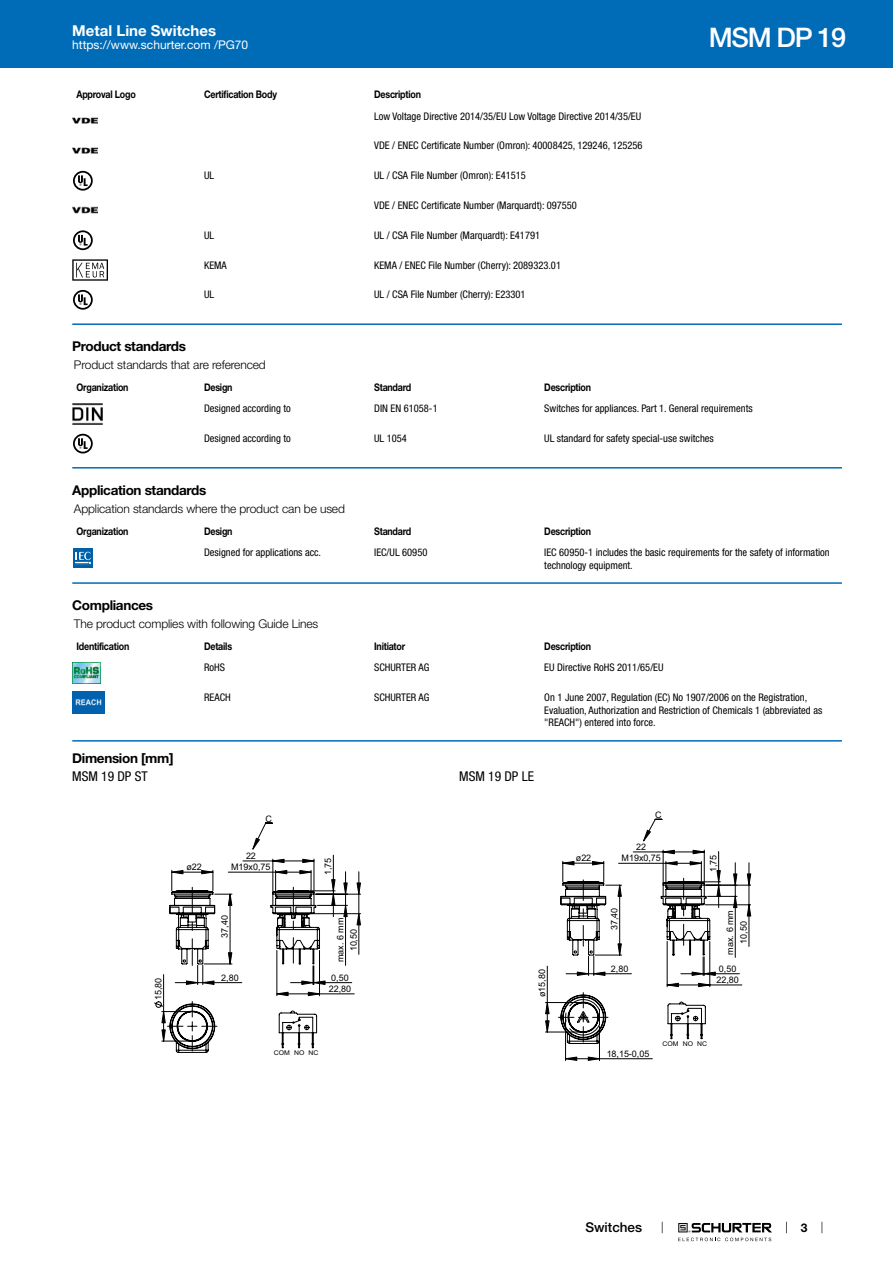
<style>
.page{position:relative;width:893px;height:1263px;background:#fff}
.page>*{position:absolute;margin:0;border:0;box-sizing:border-box;transform-origin:0 0}
.t1{font:500 27px "Helvetica Neue LT";letter-spacing:-.05em;color:#fff}
.t2{font:700 15px "Helvetica Neue LT";color:#fff}
.t3{font:700 13.5px "Helvetica Neue LT";letter-spacing:-.025em;color:#000}
.t4{font:condensed 13.5px "Helvetica Neue LT";color:#000}
.t5{font:500 13.5px "Helvetica Neue LT";color:#000}
.t6{font:300 12px "Helvetica Neue LT";letter-spacing:-.01em;color:#000}
.t7{font:12px "Helvetica Neue LT";color:#fff}
.t8{font:700 12px "Helvetica Neue LT";color:#000}
.t9{font:condensed 10.5px/12.6px "Helvetica Neue LT";color:#000}
.t10{font:700 10.5px "Helvetica Neue LT";letter-spacing:-.025em;color:#000;scale:.85 1}
.t11{font:9px/13.6px "Arial";color:#000;text-align:center}
.t12{font:6.45px "Arial";color:#000;scale:1.06 1}
</style>
<div class="page">
<svg style="left:678px;top:1223px;width:94px;height:18px"></svg>
<div style="left:0;top:0;width:893px;height:68px;background:#006bb6"></div>
<img style="left:72px;top:117px;width:25px;height:7px">
<img style="left:72px;top:147px;width:25px;height:7px">
<svg style="left:73px;top:171px;width:20px;height:20px"></svg>
<img style="left:72px;top:206px;width:25px;height:8px">
<svg style="left:73px;top:230px;width:20px;height:20px"></svg>
<svg style="left:72px;top:259px;width:36px;height:22px"></svg>
<svg style="left:73px;top:290px;width:20px;height:20px"></svg>
<hr style="left:72px;top:323px;width:770px;height:2px;background:#006bb6">
<img style="left:72px;top:403px;width:30px;height:21px">
<svg style="left:73px;top:434px;width:20px;height:19px"></svg>
<hr style="left:72px;top:467px;width:770px;height:1px;background:#006bb6">
<svg style="left:73px;top:567px;width:20px;height:1px"></svg>
<div style="left:73px;top:548px;width:20px;height:19px;background:#0060a9"></div>
<svg style="left:75px;top:552px;width:16px;height:13px"></svg>
<hr style="left:72px;top:582px;width:770px;height:2px;background:#006bb6">
<img style="left:72px;top:662px;width:29px;height:21px">
<img style="left:72px;top:692px;width:32px;height:21px">
<hr style="left:72px;top:740px;width:770px;height:2px;background:#006bb6">
<svg style="left:154px;top:823px;width:207px;height:230px"></svg>
<hr style="left:566px;top:1058px;width:86px;height:1px;background:#000">
<hr style="left:599px;top:1026px;width:1px;height:35px;background:#000">
<hr style="left:565px;top:1019px;width:1px;height:42px;background:#000">
<svg style="left:565px;top:1057px;width:12px;height:3px"></svg>
<svg style="left:588px;top:1057px;width:11px;height:3px"></svg>
<hr style="left:663px;top:852px;width:41px;height:1px;background:#000">
<hr style="left:633px;top:852px;width:30px;height:1px;background:#000">
<hr style="left:704px;top:850px;width:1px;height:46px;background:#000">
<hr style="left:663px;top:850px;width:1px;height:46px;background:#000">
<hr style="left:704px;top:973px;width:35px;height:1px;background:#000">
<hr style="left:749px;top:885px;width:1px;height:61px;background:#000">
<hr style="left:705px;top:904px;width:46px;height:1px;background:#000">
<hr style="left:706px;top:885px;width:45px;height:1px;background:#000">
<hr style="left:710px;top:985px;width:32px;height:1px;background:#000">
<hr style="left:718px;top:851px;width:1px;height:31px;background:#000">
<svg style="left:663px;top:850px;width:11px;height:4px"></svg>
<svg style="left:693px;top:850px;width:11px;height:4px"></svg>
<svg style="left:747px;top:863px;width:4px;height:22px"></svg>
<svg style="left:747px;top:905px;width:4px;height:11px"></svg>
<svg style="left:643px;top:819px;width:19px;height:22px"></svg>
<hr style="left:547px;top:1002px;width:1px;height:30px;background:#000">
<hr style="left:547px;top:966px;width:1px;height:36px;background:#000">
<hr style="left:545px;top:1032px;width:36px;height:1px;background:#000">
<hr style="left:545px;top:1002px;width:36px;height:1px;background:#000">
<svg style="left:546px;top:1003px;width:3px;height:11px"></svg>
<svg style="left:546px;top:1021px;width:3px;height:11px"></svg>
<svg style="left:558px;top:861px;width:179px;height:186px"></svg>
<h2 class="t2" style="left:72px;top:21px;width:145px">Metal Line Switches</h2>
<p class="t7" style="left:72px;top:38px;width:178px">https://www.schurter.com /PG70</p>
<p class="t10" style="left:77px;top:88px;width:71px">Approval Logo</p>
<p class="t10" style="left:204px;top:88px;width:87px">Certification Body</p>
<p class="t10" style="left:374px;top:88px;width:57px">Description</p>
<p class="t9" style="left:374px;top:110px;width:269px">Low Voltage Directive 2014/35/EU Low Voltage Directive 2014/35/EU</p>
<p class="t9" style="left:374px;top:139px;width:270px">VDE / ENEC Certificate Number (Omron): 40008425, 129246, 125256</p>
<p class="t9" style="left:204px;top:169px;width:12px">UL</p>
<p class="t9" style="left:374px;top:169px;width:153px">UL / CSA File Number (Omron): E41515</p>
<p class="t9" style="left:374px;top:199px;width:204px">VDE / ENEC Certificate Number (Marquardt): 097550</p>
<p class="t9" style="left:204px;top:229px;width:12px">UL</p>
<p class="t9" style="left:374px;top:229px;width:167px">UL / CSA File Number (Marquardt): E41791</p>
<p class="t9" style="left:204px;top:258px;width:24px">KEMA</p>
<p class="t9" style="left:374px;top:258px;width:188px">KEMA / ENEC File Number (Cherry): 2089323.01</p>
<p class="t9" style="left:204px;top:288px;width:12px">UL</p>
<p class="t9" style="left:374px;top:288px;width:153px">UL / CSA File Number (Cherry): E23301</p>
<h1 class="t1" style="left:709px;top:21px;width:139px">MSM DP 19</h1>
<p class="t3" style="left:72px;top:338px;width:115px">Product standards</p>
<p class="t6" style="left:74px;top:358px;width:193px">Product standards that are referenced</p>
<p class="t10" style="left:77px;top:381px;width:63px">Organization</p>
<p class="t10" style="left:204px;top:381px;width:35px">Design</p>
<p class="t10" style="left:374px;top:381px;width:45px">Standard</p>
<p class="t10" style="left:544px;top:381px;width:57px">Description</p>
<p class="t9" style="left:204px;top:402px;width:88px">Designed according to</p>
<p class="t9" style="left:374px;top:402px;width:65px">DIN EN 61058-1</p>
<p class="t9" style="left:544px;top:402px;width:210px">Switches for appliances. Part 1. General requirements</p>
<p class="t9" style="left:204px;top:432px;width:88px">Designed according to</p>
<p class="t9" style="left:374px;top:432px;width:34px">UL 1054</p>
<p class="t9" style="left:544px;top:432px;width:171px">UL standard for safety special-use switches</p>
<p class="t3" style="left:72px;top:481px;width:135px">Application standards</p>
<p class="t6" style="left:74px;top:501px;width:272px">Application standards where the product can be used</p>
<p class="t10" style="left:77px;top:524px;width:63px">Organization</p>
<p class="t10" style="left:204px;top:524px;width:35px">Design</p>
<p class="t10" style="left:374px;top:524px;width:45px">Standard</p>
<p class="t10" style="left:544px;top:524px;width:57px">Description</p>
<p class="t9" style="left:204px;top:546px;width:119px">Designed for applications acc.</p>
<p class="t9" style="left:374px;top:546px;width:55px">IEC/UL 60950</p>
<p class="t9" style="left:544px;top:546px;width:287px">IEC 60950-1 includes the basic requirements for the safety of information technology equipment.</p>
<p class="t3" style="left:72px;top:597px;width:82px">Compliances</p>
<p class="t6" style="left:74px;top:616px;width:246px">The product complies with following Guide Lines</p>
<p class="t10" style="left:77px;top:640px;width:64px">Identification</p>
<p class="t10" style="left:204px;top:640px;width:35px">Details</p>
<p class="t10" style="left:374px;top:640px;width:38px">Initiator</p>
<p class="t10" style="left:544px;top:640px;width:57px">Description</p>
<p class="t9" style="left:204px;top:661px;width:22px">RoHS</p>
<p class="t9" style="left:374px;top:661px;width:57px">SCHURTER AG</p>
<p class="t9" style="left:544px;top:661px;width:121px">EU Directive RoHS 2011/65/EU</p>
<p class="t9" style="left:204px;top:691px;width:28px">REACH</p>
<p class="t9" style="left:374px;top:691px;width:57px">SCHURTER AG</p>
<p class="t9" style="left:544px;top:691px;width:279px">On 1 June 2007, Regulation (EC) No 1907/2006 on the Registration,<br>Evaluation, Authorization and Restriction of Chemicals 1 (abbreviated as "REACH") entered into force.</p>
<p class="t3" style="left:72px;top:750px;width:103px">Dimension [mm]</p>
<p class="t4" style="left:72px;top:768px;width:77px">MSM 19 DP ST</p>
<p class="t11" style="left:266px;top:812px;width:8px">C</p>
<p class="t4" style="left:459px;top:768px;width:76px">MSM 19 DP LE</p>
<p class="t11" style="left:655px;top:808px;width:8px">C</p>
<p class="t11" style="left:152px;top:1000px;width:24px;rotate:-90deg">15,80</p>
<p class="t11" style="left:187px;top:860px;width:17px">ø22</p>
<p class="t11" style="left:246px;top:849px;width:11px">22</p>
<p class="t11" style="left:231px;top:860px;width:41px">M19x0,75</p>
<p class="t11" style="left:218px;top:938px;width:24px;rotate:-90deg">37,40</p>
<p class="t11" style="left:221px;top:971px;width:19px">2,80</p>
<p class="t11" style="left:321px;top:875px;width:19px;rotate:-90deg">1,75</p>
<p class="t11" style="left:334px;top:962px;width:46px;rotate:-90deg">max. 6 mm</p>
<p class="t11" style="left:347px;top:951px;width:24px;rotate:-90deg">10,50</p>
<p class="t11" style="left:331px;top:971px;width:19px">0,50</p>
<p class="t11" style="left:329px;top:982px;width:24px">22,80</p>
<p class="t12" style="left:274px;top:1048px;width:17px">COM</p>
<p class="t12" style="left:308px;top:1048px;width:11px">NC</p>
<p class="t12" style="left:294px;top:1048px;width:11px">NO</p>
<p class="t11" style="left:535px;top:997px;width:29px;rotate:-90deg">ø15,80</p>
<p class="t11" style="left:576px;top:851px;width:17px">ø22</p>
<p class="t11" style="left:636px;top:840px;width:11px">22</p>
<p class="t11" style="left:622px;top:851px;width:41px">M x0,75</p>
<p class="t11" style="left:629px;top:851px;width:11px">19</p>
<p class="t11" style="left:608px;top:930px;width:24px;rotate:-90deg">37,40</p>
<p class="t11" style="left:611px;top:962px;width:19px">2,80</p>
<p class="t11" style="left:707px;top:872px;width:19px;rotate:-90deg">1,75</p>
<p class="t11" style="left:723px;top:954px;width:46px;rotate:-90deg">max. 6 mm<br>10,50</p>
<p class="t11" style="left:719px;top:962px;width:19px">0,50</p>
<p class="t11" style="left:716px;top:973px;width:24px">22,80</p>
<p class="t11" style="left:607px;top:1047px;width:44px">18,15-0,05</p>
<p class="t12" style="left:663px;top:1039px;width:44px">COM NO NC</p>
<p class="t5" style="left:585px;top:1219px;width:58px">Switches</p>
<p class="t8" style="left:801px;top:1220px;width:8px">3</p>
</div>
